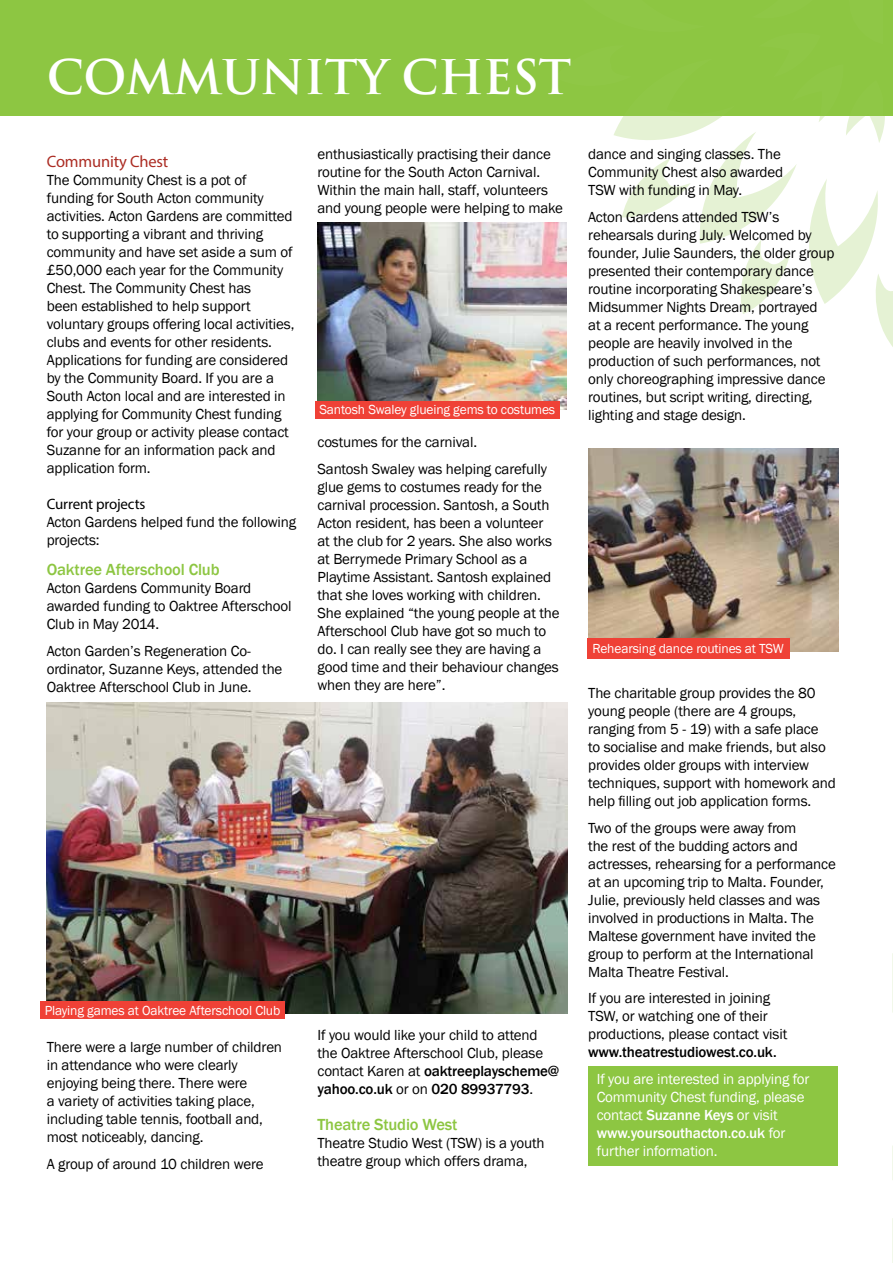
<style>
.page{position:relative;width:893px;height:1263px;background:#fff}
.page>*{position:absolute;margin:0;border:0;box-sizing:border-box;transform-origin:0 0}
.t1{font:700 46.5px "Trajan Pro";letter-spacing:-.01em;color:#fff}
.t2{font:500 16.5px "Franklin Gothic";letter-spacing:-.01em;color:#8dc642}
.t3{font:16.5px "Myriad Pro";letter-spacing:-.01em;color:#ac2d24}
.t4{font:15px/18px "Franklin Gothic";letter-spacing:-.01em;color:#000}
.t5{font:15px/18px "Franklin Gothic";letter-spacing:-.01em;color:#fff}
.t6{font:500 15px "Franklin Gothic";letter-spacing:-.01em;color:#000}
.t7{font:15px "Myriad Pro";letter-spacing:-.01em;color:#000}
.t8{font:13.5px "Franklin Gothic";letter-spacing:-.01em;color:#fff}
.s1{font-weight:500}
</style>
<div class="page">
<div style="left:0;top:0;width:893px;height:115px;background:#8dc642"></div>
<svg style="left:554px;top:115px;width:339px;height:232px"></svg>
<svg style="left:892px;top:953px;width:1px;height:60px"></svg>
<svg style="left:892px;top:1218px;width:1px;height:45px"></svg>
<svg style="left:892px;top:1146px;width:1px;height:34px"></svg>
<img style="left:47px;top:702px;width:520px;height:312px">
<div style="left:40px;top:1001px;width:245px;height:18px;background:#ef4136"></div>
<div style="left:588px;top:1067px;width:250px;height:99px;background:#8dc642"></div>
<img style="left:317px;top:223px;width:250px;height:186px">
<div style="left:315px;top:401px;width:244px;height:17px;background:#ef4136"></div>
<img style="left:589px;top:449px;width:250px;height:202px">
<div style="left:587px;top:638px;width:203px;height:20px;background:#ef4136"></div>
<h1 class="t1" style="left:47px;top:49px;width:526px">COMMUNITY CHEST</h1>
<p class="t3" style="left:47px;top:151px;width:123px">Community Chest</p>
<p class="t4" style="left:47px;top:171px;width:249px">The Community Chest is a pot of funding for South Acton community activities. Acton Gardens are committed to supporting a vibrant and thriving community and have set aside a sum of £50,000 each year for the Community Chest. The Community Chest has<br>been established to help support voluntary groups offering local activities, clubs and events for other residents.<br>Applications for funding are considered by the Community Board. If you are a South Acton local and are interested in applying for Community Chest funding for your group or activity please contact Suzanne for an information pack and application form.</p>
<p class="t7" style="left:47px;top:494px;width:100px">Current projects</p>
<p class="t4" style="left:47px;top:513px;width:251px">Acton Gardens helped fund the following projects:</p>
<p class="t2" style="left:47px;top:560px;width:174px">Oaktree Afterschool Club</p>
<p class="t4" style="left:47px;top:580px;width:246px">Acton Gardens Community Board awarded funding to Oaktree Afterschool<br>Club in May 2014.</p>
<p class="t4" style="left:47px;top:642px;width:237px">Acton Garden’s Regeneration Co&shy;ordinator, Suzanne Keys, attended the<br>Oaktree Afterschool Club in June.</p>
<p class="t4" style="left:317px;top:145px;width:247px">enthusiastically practising their dance routine for the South Acton Carnival.<br>Within the main hall, staff, volunteers and young people were helping to make</p>
<p class="t8" style="left:319px;top:401px;width:237px">Santosh Swaley glueing gems to costumes</p>
<p class="t4" style="left:317px;top:429px;width:231px;line-height:26.5px">costumes for the carnival.<br>Santosh Swaley was helping carefully</p>
<p class="t4" style="left:317px;top:478px;width:244px">glue gems to costumes ready for the carnival procession. Santosh, a South Acton resident, has been a volunteer<br>at the club for 2 years. She also works at Berrymede Primary School as a Playtime Assistant. Santosh explained that she loves working with children.<br>She explained “the young people at the Afterschool Club have got so much to do. I can really see they are having a good time and their behaviour changes when they are here”.</p>
<p class="t8" style="left:45px;top:1002px;width:237px">Playing games at Oaktree Afterschool Club</p>
<p class="t4" style="left:47px;top:1038px;width:237px">There were a large number of children in attendance who were clearly enjoying being there. There were<br>a variety of activities taking place, including table tennis, football and, most noticeably, dancing.</p>
<p class="t4" style="left:47px;top:1155px;width:218px">A group of around 10 children were</p>
<p class="t4" style="left:317px;top:1026px;width:243px">If you would like your child to attend the Oaktree Afterschool Club, please contact Karen at <span class="s1">oaktreeplayscheme@ yahoo.co.uk</span> or on <span class="s1">020 89937793</span>.</p>
<p class="t2" style="left:317px;top:1114px;width:142px">Theatre Studio West</p>
<p class="t4" style="left:317px;top:1134px;width:229px">Theatre Studio West (TSW) is a youth theatre group which offers drama,</p>
<p class="t4" style="left:588px;top:145px;width:196px">dance and singing classes. The<br>Community Chest also awarded<br>TSW with funding in May.</p>
<p class="t4" style="left:588px;top:208px;width:248px">Acton Gardens attended TSW’s rehearsals during July. Welcomed by founder, Julie Saunders, the older group presented their contemporary dance routine incorporating Shakespeare’s Midsummer Nights Dream, portrayed<br>at a recent performance. The young people are heavily involved in the production of such performances, not only choreographing impressive dance routines, but script writing, directing, lighting and stage design.</p>
<p class="t8" style="left:592px;top:640px;width:193px">Rehearsing dance routines at TSW</p>
<p class="t4" style="left:588px;top:684px;width:249px">The charitable group provides the 80 young people (there are 4 groups, ranging from 5 - 19) with a safe place<br>to socialise and make friends, but also provides older groups with interview techniques, support with homework and help filling out job application forms.</p>
<p class="t4" style="left:588px;top:819px;width:249px">Two of the groups were away from<br>the rest of the budding actors and actresses, rehearsing for a performance at an upcoming trip to Malta. Founder, Julie, previously held classes and was involved in productions in Malta. The Maltese government have invited the group to perform at the International Malta Theatre Festival.</p>
<p class="t4" style="left:588px;top:989px;width:201px">If you are interested in joining<br>TSW, or watching one of their productions, please contact visit</p>
<p class="t6" style="left:588px;top:1043px;width:190px">www.theatrestudiowest.co.uk.</p>
<p class="t5" style="left:597px;top:1070px;width:214px">If you are interested in applying for<br>Community Chest funding, please contact <span class="s1">Suzanne Keys</span> or visit <span class="s1">www.yoursouthacton.co.uk</span> for further information.</p>
</div>
